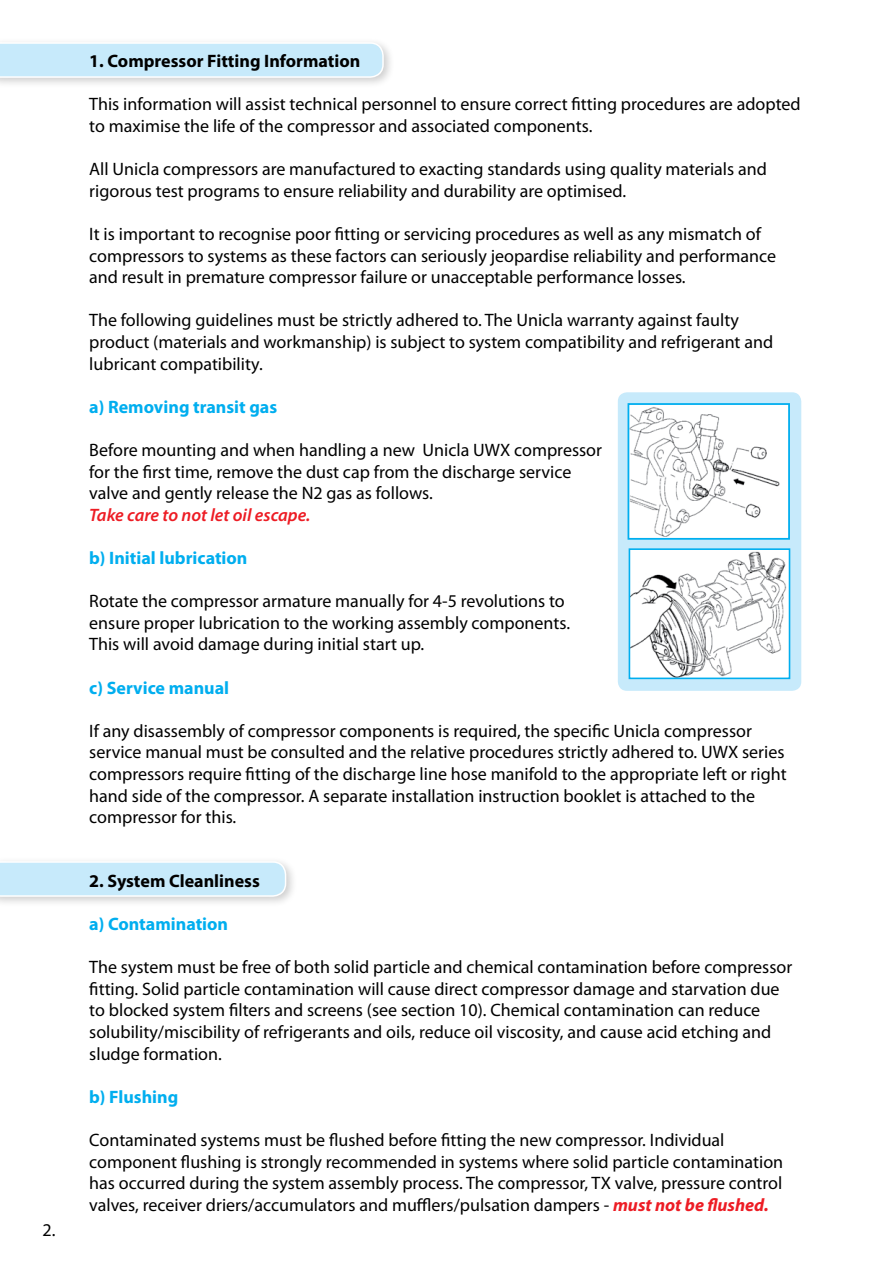
<style>
.page{position:relative;width:893px;height:1263px;background:#fff}
.page>*{position:absolute;margin:0;border:0;box-sizing:border-box;transform-origin:0 0}
.t1{font:18px/21.6px "Myriad Pro";color:#000}
.t2{font:700 18px "Myriad Pro";color:#00aeef}
.t3{font:700 18px "Myriad Pro";color:#000}
.t4{font:italic 600 18px "Myriad Pro";color:#ed1c24}
.s1{font-weight:700;font-style:italic;color:#ed1c24}
</style>
<div class="page">
<div style="left:618px;top:392px;width:183px;height:299px;background:#c7eafb;border-radius:9px"></div>
<div style="left:0;top:37px;width:395px;height:52px;background:#000;opacity:.2"></div>
<svg style="left:0;top:42px;width:384px;height:36px;background:#ccebfa"></svg>
<div style="left:0;top:856px;width:297px;height:52px;background:#000;opacity:.2"></div>
<svg style="left:0;top:861px;width:286px;height:36px;background:#ccebfa"></svg>
<img style="left:630px;top:406px;width:155px;height:131px">
<div style="left:627px;top:403px;width:163px;height:137px;border:2px solid #00aeef"></div>
<img style="left:632px;top:551px;width:155px;height:125px">
<div style="left:629px;top:548px;width:161px;height:131px;border:2px solid #00aeef"></div>
<p class="t1" style="left:43px;top:1219px;width:14px">2.</p>
<p class="t3" style="left:89px;top:49px;width:273px">1. Compressor Fitting Information</p>
<p class="t1" style="left:89px;top:93px;width:713px">This information will assist technical personnel to ensure correct fitting procedures are adopted to maximise the life of the compressor and associated components.</p>
<p class="t1" style="left:89px;top:158px;width:679px">All Unicla compressors are manufactured to exacting standards using quality materials and rigorous test programs to ensure reliability and durability are optimised.</p>
<p class="t1" style="left:89px;top:223px;width:688px">It is important to recognise poor fitting or servicing procedures as well as any mismatch of compressors to systems as these factors can seriously jeopardise reliability and performance and result in premature compressor failure or unacceptable performance losses.</p>
<p class="t1" style="left:89px;top:309px;width:685px">The following guidelines must be strictly adhered to. The Unicla warranty against faulty product (materials and workmanship) is subject to system compatibility and refrigerant and lubricant compatibility.</p>
<p class="t2" style="left:89px;top:395px;width:189px">a) Removing transit gas</p>
<p class="t1" style="left:89px;top:439px;width:514px">Before mounting and when handling a new Unicla UWX compressor for the first time, remove the dust cap from the discharge service valve and gently release the N2 gas as follows.</p>
<p class="t4" style="left:89px;top:503px;width:223px">Take care to not let oil escape.</p>
<p class="t2" style="left:89px;top:546px;width:160px">b) Initial lubrication</p>
<p class="t1" style="left:89px;top:590px;width:482px">Rotate the compressor armature manually for 4-5 revolutions to ensure proper lubrication to the working assembly components.<br>This will avoid damage during initial start up.</p>
<p class="t2" style="left:89px;top:676px;width:141px">c) Service manual</p>
<p class="t1" style="left:89px;top:720px;width:699px">If any disassembly of compressor components is required, the specific Unicla compressor service manual must be consulted and the relative procedures strictly adhered to. UWX series compressors require fitting of the discharge line hose manifold to the appropriate left or right hand side of the compressor. A separate installation instruction booklet is attached to the compressor for this.</p>
<p class="t3" style="left:89px;top:869px;width:172px">2. System Cleanliness</p>
<p class="t2" style="left:89px;top:912px;width:140px">a) Contamination</p>
<p class="t1" style="left:89px;top:956px;width:704px">The system must be free of both solid particle and chemical contamination before compressor fitting. Solid particle contamination will cause direct compressor damage and starvation due to blocked system filters and screens (see section 10). Chemical contamination can reduce solubility/miscibility of refrigerants and oils, reduce oil viscosity, and cause acid etching and sludge formation.</p>
<p class="t2" style="left:89px;top:1085px;width:90px">b) Flushing</p>
<p class="t1" style="left:89px;top:1129px;width:695px">Contaminated systems must be flushed before fitting the new compressor. Individual component flushing is strongly recommended in systems where solid particle contamination has occurred during the system assembly process. The compressor, TX valve, pressure control valves, receiver driers/accumulators and mufflers/pulsation dampers - <span class="s1">must not be flushed.</span></p>
</div>
